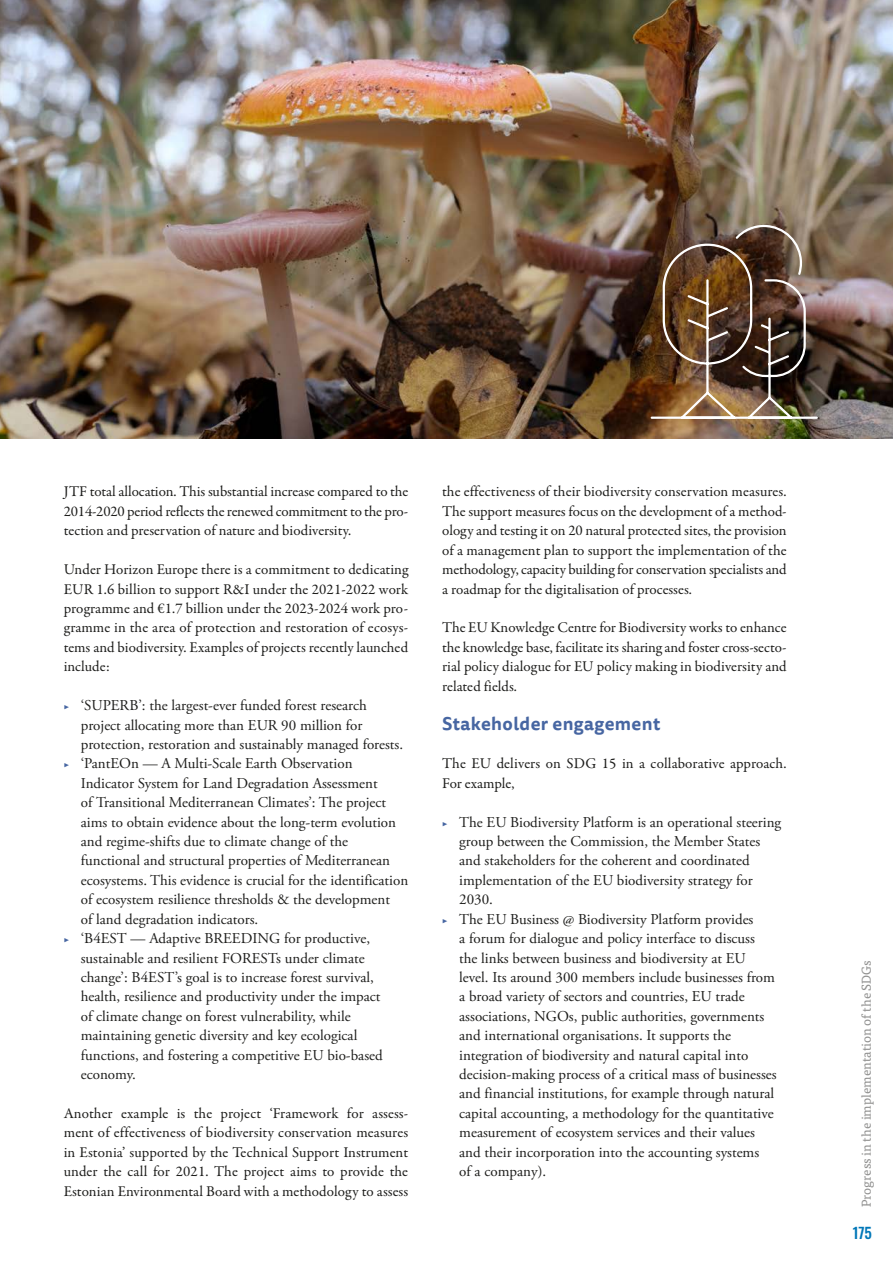
<style>
.page{position:relative;width:893px;height:1263px;background:#fff}
.page>*{position:absolute;margin:0;border:0;box-sizing:border-box;transform-origin:0 0}
.Title_1{font:700 18px "Tisa Sans Pro";letter-spacing:.02em;color:#4766a2}
.t1{font:15px/19.4px "Adobe Garamond Pro";color:#1d1d1b}
.Body{font:15px/19.4px "Garamond Premr Pro";color:#1d1d1b;text-align:justify}
.t2{font:500 15px "Oswald";color:#0077b8}
.t3{font:12.75px "Tisa Pro";color:#919190}
.s1{font-family:"Garamond Premr Pro";font-size:12px;color:#4766a2}
</style>
<div class="page">
<img style="left:0;top:0;width:893px;height:438px">
<img style="left:649px;top:224px;width:170px;height:197px">
<p class="Body" style="left:64px;top:482px;width:346px">JTF total allocation. This substantial increase compared to the 2014-2020 period reflects the renewed commitment to the pro&shy;tection and preservation of nature and biodiversity.</p>
<p class="Body" style="left:64px;top:560px;width:346px">Under Horizon Europe there is a commitment to dedicating EUR 1.6 billion to support R&amp;I under the 2021-2022 work programme and €1.7 billion under the 2023-2024 work pro&shy;gramme in the area of protection and restoration of ecosys&shy;tems and biodiversity. Examples of projects recently launched include:</p>
<p class="t1" style="left:81px;top:696px;width:324px;text-indent:-17px"><span class="s1">▶</span> ‘SUPERB’: the largest-ever funded forest research project allocating more than EUR 90 million for protection, restoration and sustainably managed forests.</p>
<p class="t1" style="left:81px;top:754px;width:329px;text-indent:-17px"><span class="s1">▶</span> ‘PantEOn — A Multi-Scale Earth Observation Indicator System for Land Degradation Assessment<br>of Transitional Mediterranean Climates’: The project aims to obtain evidence about the long-term evolution and regime-shifts due to climate change of the functional and structural properties of Mediterranean ecosystems. This evidence is crucial for the identification of ecosystem resilience thresholds &amp; the development<br>of land degradation indicators.</p>
<p class="t1" style="left:81px;top:929px;width:303px;text-indent:-17px"><span class="s1">▶</span> ‘B4EST — Adaptive BREEDING for productive, sustainable and resilient FORESTs under climate change’: B4EST’s goal is to increase forest survival, health, resilience and productivity under the impact of climate change on forest vulnerability, while maintaining genetic diversity and key ecological functions, and fostering a competitive EU bio-based economy.</p>
<p class="Body" style="left:64px;top:1104px;width:346px">Another example is the project ‘Framework for assess&shy;ment of effectiveness of biodiversity conservation measures in Estonia’ supported by the Technical Support Instrument under the call for 2021. The project aims to provide the Estonian Environmental Board with a methodology to assess</p>
<p class="Body" style="left:442px;top:482px;width:346px">the effectiveness of their biodiversity conservation measures.<br>The support measures focus on the development of a method&shy;ology and testing it on 20 natural protected sites, the provision of a management plan to support the implementation of the methodology, capacity building for conservation specialists and a roadmap for the digitalisation of processes.</p>
<p class="Body" style="left:442px;top:618px;width:346px">The EU Knowledge Centre for Biodiversity works to enhance the knowledge base, facilitate its sharing and foster cross-secto&shy;rial policy dialogue for EU policy making in biodiversity and related fields.</p>
<p class="Title_1" style="left:442px;top:710px;width:220px">Stakeholder engagement</p>
<p class="Body" style="left:442px;top:754px;width:346px">The EU delivers on SDG 15 in a collaborative approach.<br>For example,</p>
<p class="t1" style="left:459px;top:813px;width:324px;text-indent:-17px"><span class="s1">▶</span> The EU Biodiversity Platform is an operational steering group between the Commission, the Member States and stakeholders for the coherent and coordinated implementation of the EU biodiversity strategy for 2030.</p>
<p class="t1" style="left:459px;top:910px;width:319px;text-indent:-17px"><span class="s1">▶</span> The EU Business @ Biodiversity Platform provides<br>a forum for dialogue and policy interface to discuss the links between business and biodiversity at EU level. Its around 300 members include businesses from a broad variety of sectors and countries, EU trade associations, NGOs, public authorities, governments and international organisations. It supports the integration of biodiversity and natural capital into decision-making process of a critical mass of businesses and financial institutions, for example through natural capital accounting, a methodology for the quantitative measurement of ecosystem services and their values and their incorporation into the accounting systems<br>of a company).</p>
<p class="t3" style="left:857px;top:1207px;width:248px;rotate:-90deg">Progress in the implementation of the SDGs</p>
<p class="t2" style="left:853px;top:1220px;width:20px">175</p>
</div>
